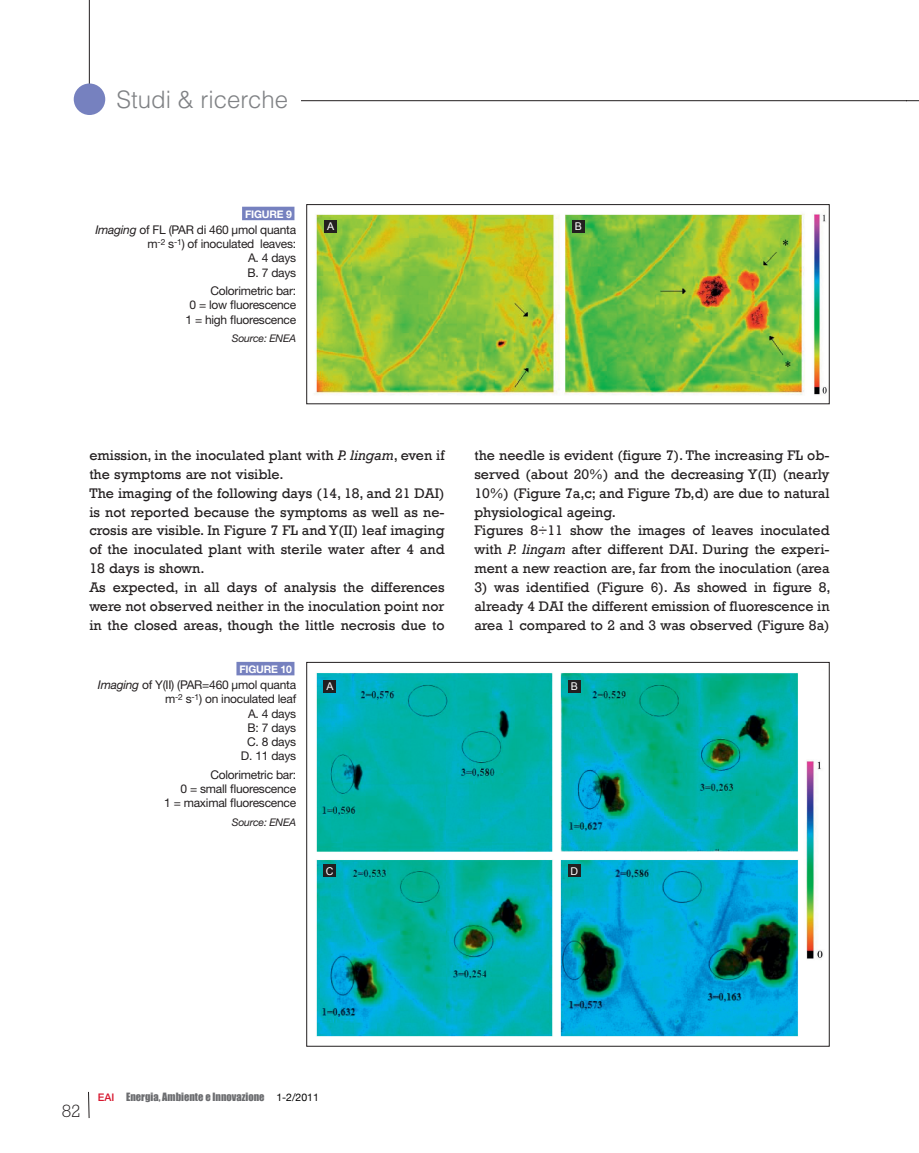
<style>
.page{position:relative;width:919px;height:1153px;background:#fff}
.page>*{position:absolute;margin:0;border:0;box-sizing:border-box;transform-origin:0 0}
.t1{font:300 24px "Helvetica";color:#808285}
.t2{font:300 18px "Rockwell";color:#231f20}
.t3{font:14.25px/18.9px "Rockwell";color:#231f20}
.t4{font:12px/14.2px "Helvetica Neue";letter-spacing:-.02em;color:#231f20;text-align:right}
.t5{font:10.65px "Arial";color:#fff}
.t6{font:10.5px "Impact";color:#6c6d70}
.t7{font:italic 10.5px "Helvetica Neue";letter-spacing:-.02em;color:#231f20}
.t8{font:700 10.5px "Helvetica Neue";letter-spacing:-.02em;color:#fff}
.s1{font-style:italic}
.s2{font-family:"Helvetica Neue";font-weight:500;color:#d7162e}
.s3{font-family:"Helvetica Neue";color:#000}
</style>
<div class="page">
<hr style="left:89px;top:0;width:1px;height:101px;background:#231f20">
<hr style="left:301px;top:100px;width:605px;height:1px;background:#231f20">
<div style="left:74px;top:83px;width:31px;height:32px;background:#7681bf;border-radius:50%"></div>
<svg style="left:88px;top:1091px;width:2px;height:27px"></svg>
<svg style="left:906px;top:100px;width:12px;height:1px"></svg>
<img style="left:316px;top:673px;width:507px;height:364px">
<img style="left:314px;top:214px;width:513px;height:181px">
<div style="left:306px;top:204px;width:523px;height:200px;border:1px solid #231f20"></div>
<div style="left:324px;top:220px;width:13px;height:12px;background:#231f20"></div>
<div style="left:572px;top:220px;width:12px;height:12px;background:#231f20"></div>
<div style="left:242px;top:207px;width:52px;height:13px;background:#7681bf"></div>
<div style="left:323px;top:679px;width:13px;height:13px;background:#231f20"></div>
<div style="left:568px;top:679px;width:12px;height:13px;background:#231f20"></div>
<div style="left:323px;top:864px;width:13px;height:13px;background:#231f20"></div>
<div style="left:568px;top:864px;width:12px;height:13px;background:#231f20"></div>
<div style="left:236px;top:661px;width:58px;height:14px;background:#7681bf"></div>
<h1 class="t1" style="left:116px;top:90px;width:173px">Studi &amp; ricerche</h1>
<p class="t8" style="left:245px;top:210px;width:48px">FIGURE 9</p>
<p class="t4" style="left:95px;top:224px;width:202px"><span class="s1">Imaging</span> of FL (PAR di 460 µmol quanta m<sup>-2</sup> s<sup>-1</sup>) of inoculated leaves:<br>A. 4 days<br>B. 7 days</p>
<p class="t4" style="left:185px;top:285px;width:112px">Colorimetric bar:<br>0 = low fluorescence<br>1 = high fluorescence</p>
<p class="t7" style="left:232px;top:335px;width:66px">Source: ENEA</p>
<p class="t5" style="left:327px;top:220px;width:9px">A</p>
<p class="t5" style="left:574px;top:220px;width:9px">B</p>
<p class="t3" style="left:89px;top:445px;width:357px">emission, in the inoculated plant with <span class="s1">P. lingam</span>, even if the symptoms are not visible.<br>The imaging of the following days (14, 18, and 21 DAI) is not reported because the symptoms as well as ne&shy;crosis are visible. In Figure 7 FL and Y(II) leaf imaging of the inoculated plant with sterile water after 4 and 18 days is shown.<br>As expected, in all days of analysis the differences were not observed neither in the inoculation point nor in the closed areas, though the little necrosis due to</p>
<p class="t3" style="left:474px;top:445px;width:357px">the needle is evident (figure 7). The increasing FL ob&shy;served (about 20%) and the decreasing Y(II) (nearly 10%) (Figure 7a,c; and Figure 7b,d) are due to natural physiological ageing.<br>Figures 8÷11 show the images of leaves inoculated with <span class="s1">P. lingam</span> after different DAI. During the experi&shy;ment a new reaction are, far from the inoculation (area</p>
<p class="t3" style="left:474px;top:577px;width:358px;text-align:justify">3) was identified (Figure 6). As showed in figure 8, already 4 DAI the different emission of fluorescence in area 1 compared to 2 and 3 was observed (Figure 8a)</p>
<p class="t8" style="left:239px;top:665px;width:54px">FIGURE 10</p>
<p class="t4" style="left:98px;top:678px;width:200px"><span class="s1">Imaging</span> of Y(II) (PAR=460 µmol quanta m<sup>-2</sup> s<sup>-1</sup>) on inoculated leaf<br>A. 4 days<br>B: 7 days<br>C. 8 days<br>D. 11 days</p>
<p class="t4" style="left:164px;top:768px;width:133px">Colorimetric bar:<br>0 = small fluorescence<br>1 = maximal fluorescence</p>
<p class="t7" style="left:232px;top:818px;width:66px">Source: ENEA</p>
<p class="t5" style="left:326px;top:680px;width:9px">A</p>
<p class="t5" style="left:570px;top:680px;width:9px">B</p>
<p class="t5" style="left:326px;top:864px;width:9px">C</p>
<p class="t5" style="left:570px;top:864px;width:9px">D</p>
<p class="t2" style="left:62px;top:1104px;width:21px">82</p>
<p class="t6" style="left:98px;top:1090px;width:223px"><span class="s2">EAI</span> Energia, Ambiente e Innovazione <span class="s3">1-2/2011</span></p>
</div>
